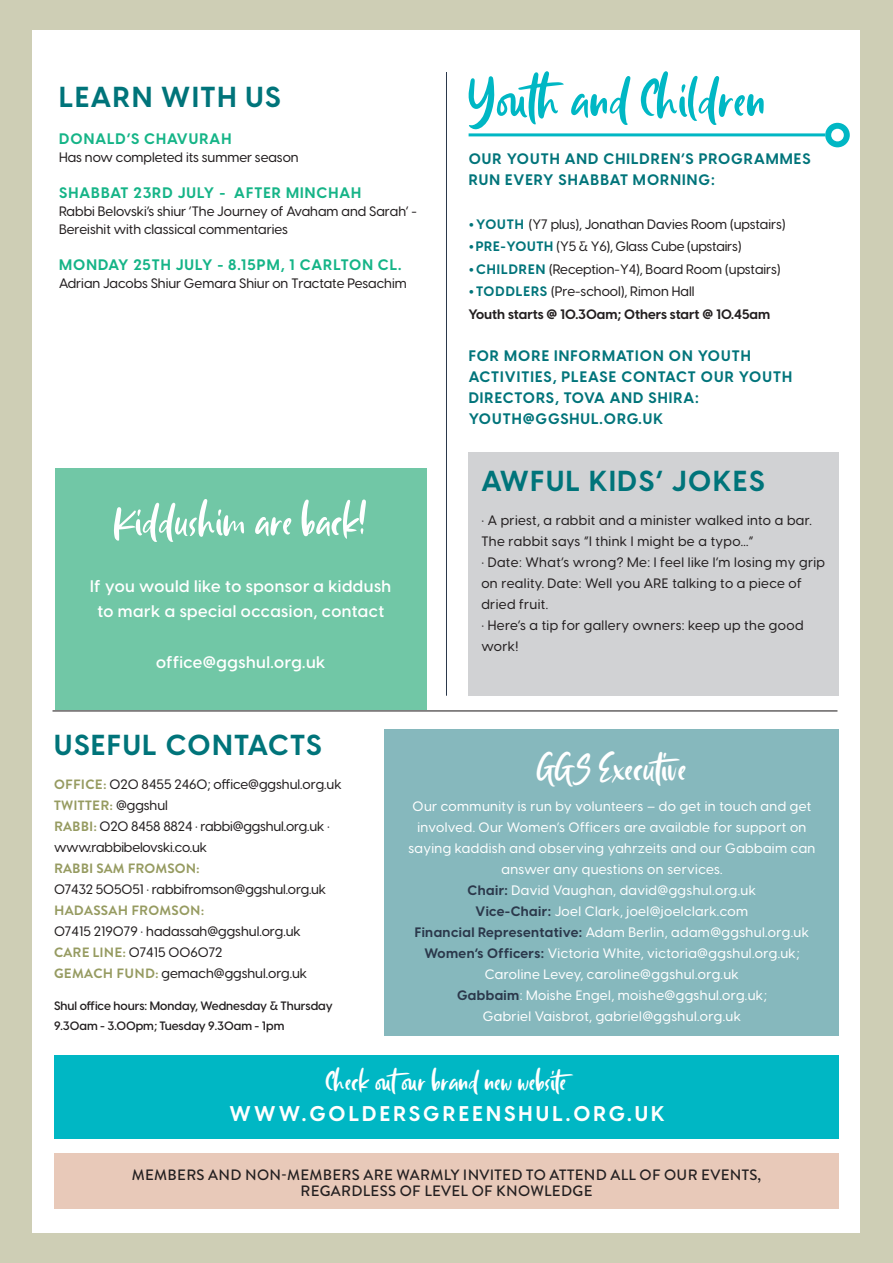
<style>
.page{position:relative;width:893px;height:1263px;background:#fff}
.page>*{position:absolute;margin:0;border:0;box-sizing:border-box;transform-origin:0 0}
.t1{font:67.5px "South Louisville";color:#00b7c4}
.t2{font:54px "South Louisville";color:#fff}
.t3{font:46.5px "South Louisville";color:#fff}
.t4{font:34.5px "South Louisville";color:#fff}
.t5{font:700 28.5px "Visby CF";letter-spacing:.06em;color:#00747a}
.t6{font:700 21px "Visby CF";letter-spacing:.15em;color:#fff}
.t7{font:600 16.5px "Visby CF";letter-spacing:.03em;color:#fff}
.t8{font:700 15px/21px "Visby CF";letter-spacing:.07em;color:#00747a}
.t9{font:500 15px/16.5px "Brandon Grotesque";letter-spacing:.02em;color:#231f20;text-align:center}
.t10{font:700 15px "Visby CF";letter-spacing:.07em;color:#15b487}
.t11{font:500 13.5px/21px "Visby CF";color:#231f20}
.t12{font:500 13.5px/21px "Visby CF";letter-spacing:.03em;color:#fff;text-align:center}
.t13{font:500 13.5px/21px "Visby CF";letter-spacing:.03em;color:#231f20}
.t14{font:700 13.5px "Visby CF";color:#231f20}
.t15{font:700 13.5px "Brandon Grotesque";letter-spacing:.02em;color:#969b61}
.t16{font:600 12px/19.5px "Visby CF";color:#231f20}
.s1{font-weight:700;font-size:24px;color:#00747a}
.s2{font-weight:700;color:#00747a}
.s3{font-family:"Brandon Grotesque";font-weight:700;color:#969b61}
.s4{font-family:"Visby CF";font-weight:500;color:#231f20}
.s5{font-weight:700;color:#2b384b}
</style>
<div class="page">
<div style="left:0;top:1px;width:893px;height:1262px;background:#ceceb5"></div>
<div style="left:33px;top:30px;width:827px;height:1203px;background:#fff"></div>
<hr style="left:53px;top:710px;width:784px;height:1px;background:#231f20">
<div style="left:54px;top:1153px;width:785px;height:56px;background:#e8c9b9"></div>
<div style="left:469px;top:452px;width:370px;height:244px;background:#d1d2d4"></div>
<hr style="left:446px;top:72px;width:1px;height:624px;background:#2b384b">
<svg style="left:825px;top:123px;width:25px;height:24px"></svg>
<hr style="left:469px;top:133px;width:356px;height:3px;background:#00b7c4">
<div style="left:385px;top:729px;width:454px;height:307px;background:#86b8bd"></div>
<div style="left:54px;top:1056px;width:785px;height:83px;background:#00b7c4"></div>
<div style="left:55px;top:468px;width:371px;height:242px;background:#71c7a6"></div>
<p class="t5" style="left:59px;top:78px;width:223px">LEARN WITH US</p>
<p class="t10" style="left:59px;top:129px;width:174px">DONALD’S CHAVURAH</p>
<p class="t11" style="left:59px;top:147px;width:241px">Has now completed its summer season</p>
<p class="t10" style="left:59px;top:183px;width:304px">SHABBAT 23RD JULY - AFTER MINCHAH</p>
<p class="t11" style="left:59px;top:202px;width:359px;line-height:18px">Rabbi Belovski’s shiur ‘The Journey of Avaham and Sarah’ -<br>Bereishit with classical commentaries</p>
<p class="t10" style="left:59px;top:255px;width:344px">MONDAY 25TH JULY - 8.15PM, 1 CARLTON CL.</p>
<p class="t11" style="left:59px;top:273px;width:349px">Adrian Jacobs Shiur Gemara Shiur on Tractate Pesachim</p>
<p class="t2" style="left:114px;top:469px;width:255px">Kiddushim are back!</p>
<p class="t2" style="left:114px;top:491px;width:255px">Kiddushim are back!</p>
<p class="t7" style="left:90px;top:575px;width:302px">If you would like to sponsor a kiddush</p>
<p class="t7" style="left:97px;top:601px;width:288px">to mark a special occasion, contact</p>
<p class="t7" style="left:156px;top:652px;width:171px">office@ggshul.org.uk</p>
<p class="t7" style="left:96px;top:582px;width:288px">to mark a special occasion, contact</p>
<p class="t1" style="left:469px;top:61px;width:299px">Youth and Children</p>
<p class="t8" style="left:469px;top:149px;width:343px">OUR YOUTH AND CHILDREN’S PROGRAMMES<br>RUN EVERY SHABBAT MORNING:</p>
<p class="t11" style="left:469px;top:214px;width:318px"><span class="s1">•</span><span class="s2">YOUTH</span> (Y7 plus), Jonathan Davies Room (upstairs)</p>
<p class="t11" style="left:469px;top:236px;width:274px"><span class="s1">•</span><span class="s2">PRE-YOUTH</span> (Y5 &amp; Y6), Glass Cube (upstairs)</p>
<p class="t11" style="left:469px;top:259px;width:313px"><span class="s1">•</span><span class="s2">CHILDREN</span> (Reception-Y4), Board Room (upstairs)</p>
<p class="t11" style="left:469px;top:281px;width:227px"><span class="s1">•</span><span class="s2">TODDLERS</span> (Pre-school), Rimon Hall</p>
<p class="t14" style="left:469px;top:305px;width:303px">Youth starts @ 10.30am; Others start @ 10.45am</p>
<p class="t8" style="left:469px;top:345px;width:325px">FOR MORE INFORMATION ON YOUTH<br>ACTIVITIES, PLEASE CONTACT OUR YOUTH<br>DIRECTORS, TOVA AND SHIRA:<br>YOUTH@GGSHUL.ORG.UK</p>
<p class="t5" style="left:481px;top:462px;width:285px">AWFUL KIDS’ JOKES</p>
<p class="t13" style="left:481px;top:510px;width:332px">• A priest, a rabbit and a minister walked into a bar.</p>
<p class="t13" style="left:481px;top:531px;width:274px">The rabbit says “I think I might be a typo...”</p>
<p class="t13" style="left:481px;top:552px;width:345px">• Date: What’s wrong? Me: I feel like I’m losing my grip on reality. Date: Well you ARE talking to a piece of dried fruit.</p>
<p class="t13" style="left:481px;top:615px;width:324px">• Here’s a tip for gallery owners: keep up the good work!</p>
<p class="t5" style="left:54px;top:726px;width:269px">USEFUL CONTACTS</p>
<p class="t11" style="left:54px;top:774px;width:289px"><span class="s3">OFFICE:</span> 020 8455 2460; office@ggshul.org.uk</p>
<p class="t15" style="left:54px;top:796px;width:115px">TWITTER: <span class="s4">@ggshul</span></p>
<p class="t11" style="left:54px;top:816px;width:277px"><span class="s3">RABBI:</span> 020 8458 8824 • rabbi@ggshul.org.uk • www.rabbibelovski.co.uk</p>
<p class="t11" style="left:54px;top:858px;width:274px"><span class="s3">RABBI SAM FROMSON:<br></span>07432 505051 • rabbifromson@ggshul.org.uk</p>
<p class="t11" style="left:54px;top:900px;width:248px"><span class="s3">HADASSAH FROMSON:<br></span>07415 219079 • hadassah@ggshul.org.uk</p>
<p class="t11" style="left:54px;top:942px;width:170px"><span class="s3">CARE LINE:</span> 07415 006072</p>
<p class="t11" style="left:54px;top:963px;width:255px"><span class="s3">GEMACH FUND:</span> gemach@ggshul.org.uk</p>
<p class="t16" style="left:54px;top:996px;width:280px">Shul office hours: Monday, Wednesday &amp; Thursday<br>9.30am - 3.00pm; Tuesday 9.30am - 1pm</p>
<p class="t3" style="left:537px;top:742px;width:152px">GGS Executive</p>
<p class="t12" style="left:408px;top:796px;width:408px">Our community is run by volunteers – do get in touch and get involved. Our Women’s Officers are available for support on saying kaddish and observing yahrzeits and our Gabbaim can answer any questions on services.</p>
<p class="t12" style="left:468px;top:880px;width:290px"><span class="s5">Chair:</span> David Vaughan, david@ggshul.org.uk</p>
<p class="t12" style="left:476px;top:901px;width:274px"><span class="s5">Vice-Chair:</span> Joel Clark, joel@joelclark.com</p>
<p class="t12" style="left:415px;top:922px;width:396px"><span class="s5">Financial Representative:</span> Adam Berlin, adam@ggshul.org.uk</p>
<p class="t12" style="left:424px;top:943px;width:377px"><span class="s5">Women’s Officers:</span> Victoria White, victoria@ggshul.org.uk;<br>Caroline Levey, caroline@ggshul.org.uk</p>
<p class="t12" style="left:457px;top:985px;width:311px"><span class="s5">Gabbaim</span>: Moishe Engel, moishe@ggshul.org.uk;<br>Gabriel Vaisbrot, gabriel@ggshul.org.uk</p>
<p class="t4" style="left:326px;top:1062px;width:250px">Check outour brand new website</p>
<p class="t6" style="left:229px;top:1100px;width:437px">WWW.GOLDERSGREENSHUL.ORG.UK</p>
<p class="t9" style="left:132px;top:1166px;width:631px">MEMBERS AND NON-MEMBERS ARE WARMLY INVITED TO ATTEND ALL OF OUR EVENTS,<br>REGARDLESS OF LEVEL OF KNOWLEDGE</p>
</div>
